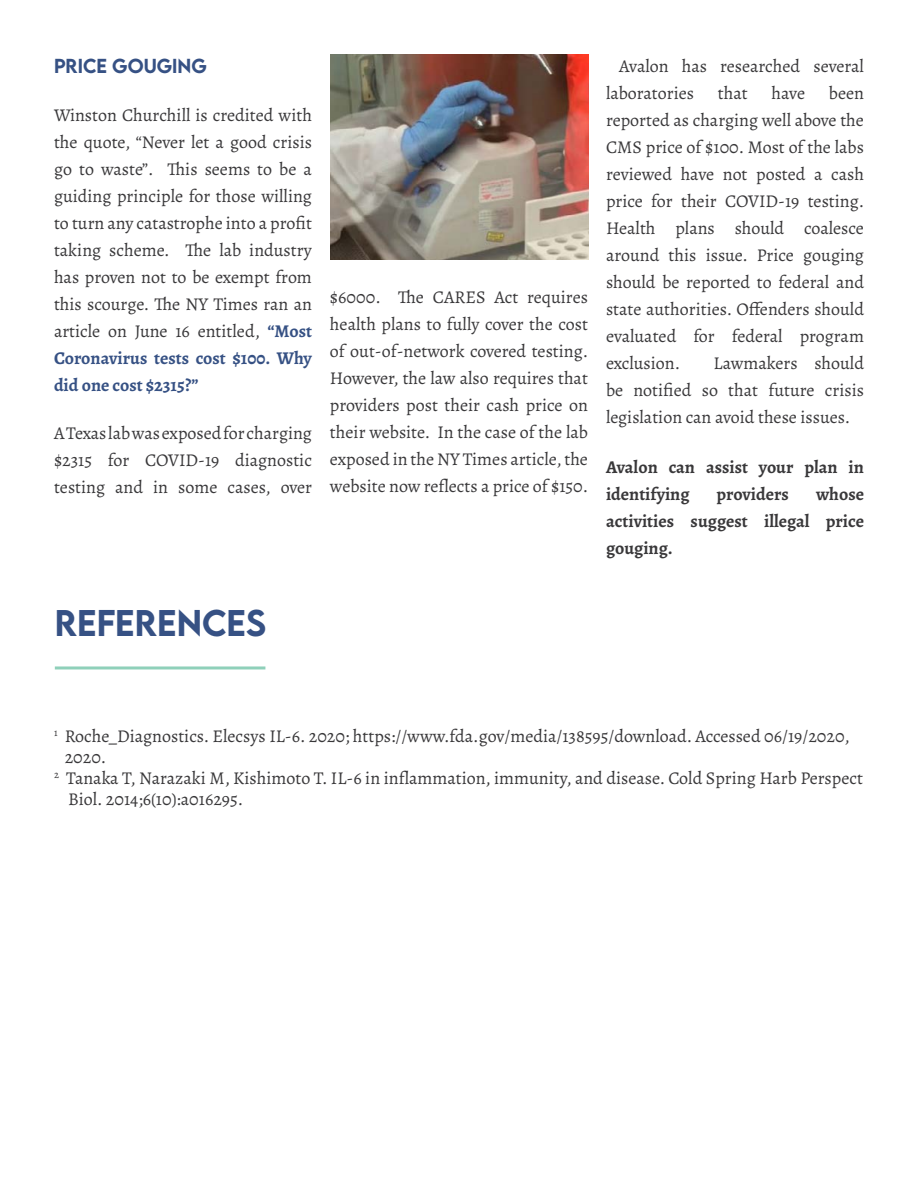
<style>
.page{position:relative;width:918px;height:1188px;background:#fff}
.page>*{position:absolute;margin:0;border:0;box-sizing:border-box;transform-origin:0 0}
.t1{font:500 33px "LEMONMILK";color:#365184}
.t2{font:18px/27px "Alegreya";color:#39383a;text-align:justify}
.t3{font:700 18px/27px "Alegreya";color:#39383a}
.t4{font:500 18px "LEMONMILK";color:#365184}
.s1{font-weight:700;color:#365184}
</style>
<div class="page">
<img style="left:330px;top:54px;width:258px;height:205px">
<hr style="left:55px;top:666px;width:210px;height:3px;background:#8fd0ba">
<p class="t4" style="left:54px;top:55px;width:154px">PRICE GOUGING</p>
<p class="t2" style="left:54px;top:102px;width:260px">Winston Churchill is credited with the quote, “Never let a good crisis go to waste”. This seems to be a guiding principle for those willing to turn any catastrophe into a profit taking scheme. The lab industry has proven not to be exempt from this scourge. The NY Times ran an article on June 16 entitled, <span class="s1">“Most Coronavirus tests cost $100. Why did one cost $2315?”</span></p>
<p class="t2" style="left:54px;top:420px;width:260px">A Texas lab was exposed for charging $2315 for COVID-19 diagnostic testing and in some cases, over</p>
<p class="t2" style="left:330px;top:284px;width:260px">$6000. The CARES Act requires health plans to fully cover the cost of out-of-network covered testing.<br>However, the law also requires that providers post their cash price on their website. In the case of the lab exposed in the NY Times article, the website now reflects a price of $150.</p>
<p class="t2" style="left:606px;top:53px;width:260px;text-indent:13px">Avalon has researched several laboratories</p>
<p class="t2" style="left:606px;top:80px;width:260px;text-indent:223px">been reported as charging well above the CMS price of $100. Most of the labs reviewed have not posted a cash price for their COVID-19 testing.<br>Health plans should coalesce around this issue. Price gouging should be reported to federal and state authorities. Offenders should evaluated for federal program exclusion.</p>
<p class="t2" style="left:718px;top:80px;width:31px">that</p>
<p class="t2" style="left:772px;top:80px;width:35px">have</p>
<p class="t2" style="left:606px;top:350px;width:260px;text-indent:108px">Lawmakers should be notified so that future crisis legislation can avoid these issues.</p>
<p class="t3" style="left:606px;top:453px;width:259px">Avalon can assist your plan in identifying</p>
<p class="t3" style="left:606px;top:480px;width:259px;text-align:justify;text-indent:210px">whose activities suggest illegal price gouging.</p>
<p class="t3" style="left:717px;top:480px;width:74px">providers</p>
<h1 class="t1" style="left:55px;top:601px;width:22px">REFERENCES</h1>
<p class="t2" style="left:54px;top:722px;width:797px"><sup>1</sup> Roche_Diagnostics. Elecsys IL-6. 2020; https://www.fda.gov/media/138595/download. Accessed 06/19/2020,</p>
<p class="t2" style="left:65px;top:743px;width:43px">2020.</p>
<p class="t2" style="left:54px;top:764px;width:811px"><sup>2</sup> Tanaka T, Narazaki M, Kishimoto T. IL-6 in inflammation, immunity, and disease. Cold Spring Harb Perspect</p>
<p class="t2" style="left:68px;top:785px;width:177px">Biol. 2014;6(10):a016295.</p>
</div>
